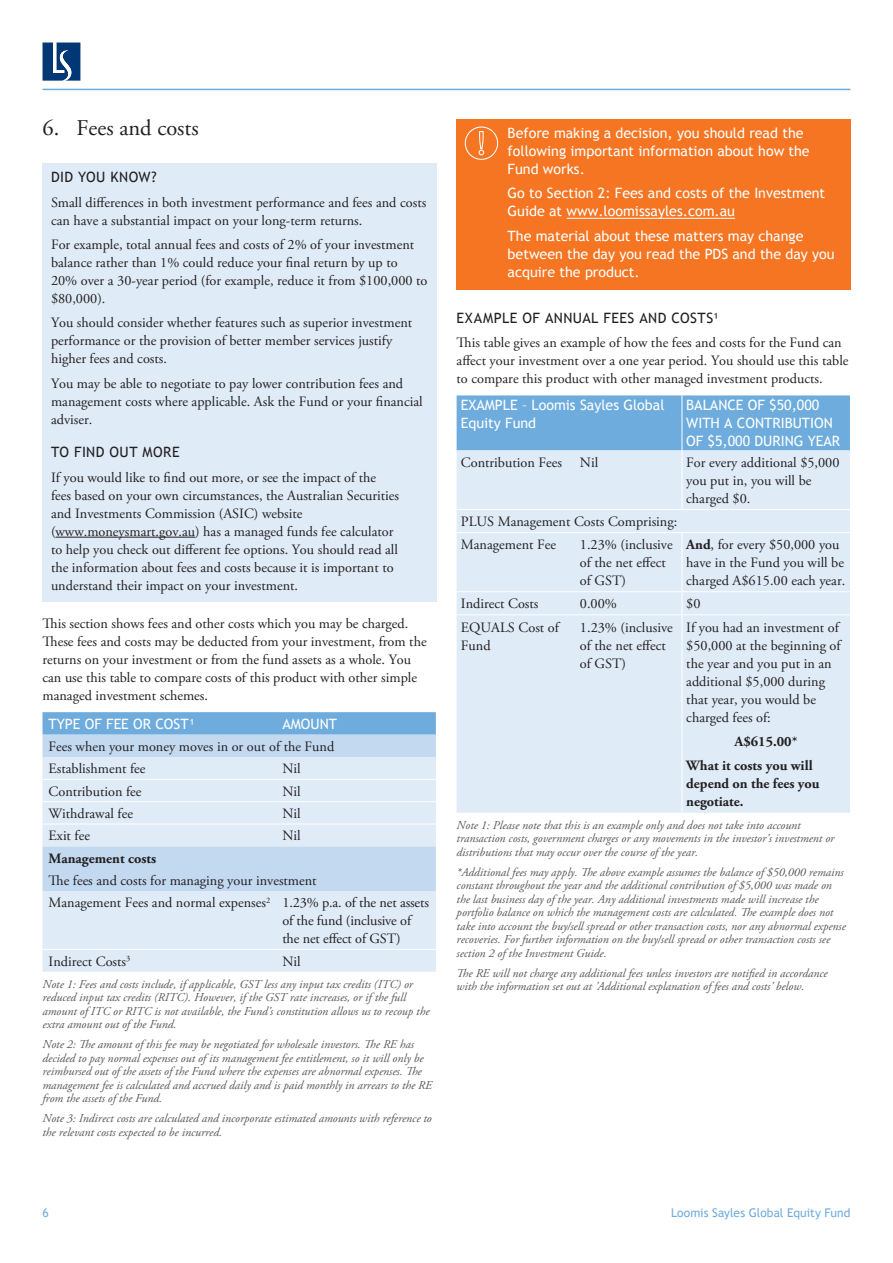
<style>
.page{position:relative;width:893px;height:1263px;background:#fff}
.page>*{position:absolute;margin:0;border:0;box-sizing:border-box;transform-origin:0 0}
.t1{font:22.5px "Adobe Garamond Pro";color:#231f20}
.t2{font:14.25px/18px "Adobe Garamond Pro";color:#231f20}
.t3{font:14.25px/18px "Trebuchet MS";color:#fff}
.t4{font:700 14.25px/24.5px "Adobe Garamond Pro";color:#231f20}
.t5{font:14.25px "Trebuchet MS";letter-spacing:.03em;color:#231f20}
.t6{font:italic 12px/13.5px "Adobe Garamond Pro";color:#57585a}
.t7{font:12px "Trebuchet MS";letter-spacing:.005em;color:#6eacdd}
.s1{font-weight:700}
</style>
<div class="page">
<hr style="left:43px;top:89px;width:807px;height:1px;background:#6eacdd">
<svg style="left:43px;top:43px;width:37px;height:38px"></svg>
<div style="left:43px;top:163px;width:394px;height:438px;background:#dfebf7"></div>
<hr style="left:56px;top:537px;width:139px;height:1px;background:#231f20">
<svg style="left:43px;top:712px;width:393px;height:23px;background:#71addd"></svg>
<div style="left:43px;top:735px;width:393px;height:22px;background:#c2d9f0"></div>
<svg style="left:43px;top:757px;width:393px;height:215px;background:#d9e7f5"></svg>
<hr style="left:43px;top:779px;width:233px;height:1px;background:#fff">
<hr style="left:276px;top:779px;width:160px;height:1px;background:#fff">
<hr style="left:43px;top:801px;width:233px;height:1px;background:#fff">
<hr style="left:276px;top:801px;width:160px;height:1px;background:#fff">
<hr style="left:43px;top:824px;width:233px;height:1px;background:#fff">
<hr style="left:276px;top:824px;width:160px;height:1px;background:#fff">
<hr style="left:43px;top:949px;width:233px;height:1px;background:#fff">
<hr style="left:276px;top:949px;width:160px;height:1px;background:#fff">
<div style="left:457px;top:119px;width:394px;height:170px;background:#f57523"></div>
<hr style="left:567px;top:218px;width:168px;height:1px;background:#fff">
<div style="left:457px;top:395px;width:393px;height:55px;background:#6eacdd"></div>
<div style="left:457px;top:450px;width:393px;height:363px;background:#dfebf7"></div>
<hr style="left:457px;top:509px;width:119px;height:1px;background:#fff">
<hr style="left:576px;top:509px;width:106px;height:1px;background:#fff">
<hr style="left:682px;top:509px;width:168px;height:1px;background:#fff">
<hr style="left:457px;top:532px;width:119px;height:1px;background:#fff">
<hr style="left:576px;top:532px;width:106px;height:1px;background:#fff">
<hr style="left:682px;top:532px;width:168px;height:1px;background:#fff">
<hr style="left:457px;top:591px;width:119px;height:1px;background:#fff">
<hr style="left:576px;top:591px;width:106px;height:1px;background:#fff">
<hr style="left:682px;top:591px;width:168px;height:1px;background:#fff">
<hr style="left:457px;top:614px;width:119px;height:1px;background:#fff">
<hr style="left:576px;top:614px;width:106px;height:1px;background:#fff">
<hr style="left:682px;top:614px;width:168px;height:1px;background:#fff">
<hr style="left:682px;top:395px;width:1px;height:55px;background:#fff">
<hr style="left:682px;top:450px;width:1px;height:59px;background:#fff">
<hr style="left:682px;top:533px;width:1px;height:58px;background:#fff">
<svg style="left:682px;top:592px;width:1px;height:22px"></svg>
<hr style="left:682px;top:615px;width:1px;height:198px;background:#fff">
<div style="left:465px;top:126px;width:33px;height:34px;border:1px solid #fff;border-radius:50%"></div>
<svg style="left:478px;top:131px;width:7px;height:25px"></svg>
<h1 class="t1" style="left:43px;top:115px;width:158px">6. Fees and costs</h1>
<p class="t5" style="left:51px;top:169px;width:107px">DID YOU KNOW?</p>
<p class="t2" style="left:51px;top:194px;width:377px">Small differences in both investment performance and fees and costs can have a substantial impact on your long-term returns.</p>
<p class="t2" style="left:51px;top:236px;width:378px">For example, total annual fees and costs of 2% of your investment balance rather than 1% could reduce your final return by up to 20% over a 30-year period (for example, reduce it from $100,000 to $80,000).</p>
<p class="t2" style="left:51px;top:314px;width:363px">You should consider whether features such as superior investment performance or the provision of better member services justify higher fees and costs.</p>
<p class="t2" style="left:51px;top:375px;width:373px">You may be able to negotiate to pay lower contribution fees and management costs where applicable. Ask the Fund or your financial adviser.</p>
<p class="t5" style="left:51px;top:444px;width:130px">TO FIND OUT MORE</p>
<p class="t2" style="left:51px;top:469px;width:350px">If you would like to find out more, or see the impact of the fees based on your own circumstances, the Australian Securities and Investments Commission (ASIC) website (www.moneysmart.gov.au) has a managed funds fee calculator to help you check out different fee options. You should read all the information about fees and costs because it is important to understand their impact on your investment.</p>
<p class="t2" style="left:43px;top:615px;width:386px">This section shows fees and other costs which you may be charged.<br>These fees and costs may be deducted from your investment, from the returns on your investment or from the fund assets as a whole. You can use this table to compare costs of this product with other simple managed investment schemes.</p>
<p class="t3" style="left:49px;top:715px;width:148px">TYPE OF FEE OR COST¹</p>
<p class="t3" style="left:282px;top:715px;width:56px">AMOUNT</p>
<p class="t2" style="left:49px;top:736px;width:287px;line-height:22.4px">Fees when your money moves in or out of the Fund<br>Establishment fee</p>
<p class="t2" style="left:282px;top:760px;width:20px">Nil</p>
<p class="t2" style="left:49px;top:783px;width:94px">Contribution fee</p>
<p class="t2" style="left:282px;top:783px;width:20px">Nil</p>
<p class="t2" style="left:49px;top:805px;width:86px">Withdrawal fee</p>
<p class="t2" style="left:282px;top:805px;width:20px">Nil</p>
<p class="t2" style="left:49px;top:827px;width:43px">Exit fee</p>
<p class="t2" style="left:282px;top:827px;width:20px">Nil</p>
<p class="t4" style="left:49px;top:846px;width:109px">Management costs</p>
<p class="t2" style="left:49px;top:870px;width:382px;line-height:22.4px">The fees and costs for managing your investment<br>Management Fees and normal expenses<sup>2</sup> 1.23% p.a. of the net assets</p>
<p class="t2" style="left:282px;top:912px;width:130px">of the fund (inclusive of the net effect of GST)</p>
<p class="t2" style="left:49px;top:953px;width:83px">Indirect Costs<sup>3</sup></p>
<p class="t2" style="left:282px;top:953px;width:20px">Nil</p>
<p class="t6" style="left:43px;top:977px;width:388px">Note 1: Fees and costs include, if applicable, GST less any input tax credits (ITC) or reduced input tax credits (RITC). However, if the GST rate increases, or if the full amount of ITC or RITC is not available, the Fund’s constitution allows us to recoup the extra amount out of the Fund.</p>
<p class="t6" style="left:43px;top:1038px;width:391px">Note 2: The amount of this fee may be negotiated for wholesale investors. The RE has decided to pay normal expenses out of its management fee entitlement, so it will only be reimbursed out of the assets of the Fund where the expenses are abnormal expenses. The management fee is calculated and accrued daily and is paid monthly in arrears to the RE from the assets of the Fund.</p>
<p class="t6" style="left:43px;top:1112px;width:391px">Note 3: Indirect costs are calculated and incorporate estimated amounts with reference to the relevant costs expected to be incurred.</p>
<p class="t3" style="left:508px;top:124px;width:304px">Before making a decision, you should read the following important information about how the<br>Fund works.</p>
<p class="t3" style="left:508px;top:185px;width:319px">Go to Section 2: Fees and costs of the Investment<br>Guide at www.loomissayles.com.au</p>
<p class="t3" style="left:508px;top:227px;width:328px">The material about these matters may change between the day you read the PDS and the day you acquire the product.</p>
<p class="t5" style="left:457px;top:309px;width:264px">EXAMPLE OF ANNUAL FEES AND COSTS¹</p>
<p class="t2" style="left:457px;top:334px;width:393px">This table gives an example of how the fees and costs for the Fund can affect your investment over a one year period. You should use this table to compare this product with other managed investment products.</p>
<p class="t3" style="left:461px;top:396px;width:205px">EXAMPLE – Loomis Sayles Global<br>Equity Fund</p>
<p class="t3" style="left:686px;top:396px;width:155px">BALANCE OF $50,000<br>WITH A CONTRIBUTION<br>OF $5,000 DURING YEAR</p>
<p class="t2" style="left:461px;top:454px;width:103px">Contribution Fees</p>
<p class="t2" style="left:580px;top:454px;width:20px">Nil</p>
<p class="t2" style="left:686px;top:454px;width:155px">For every additional $5,000 you put in, you will be charged $0.</p>
<p class="t2" style="left:461px;top:511px;width:218px;line-height:23.1px">PLUS Management Costs Comprising:<br>Management Fee</p>
<p class="t2" style="left:580px;top:536px;width:94px">1.23% (inclusive of the net effect of GST)</p>
<p class="t2" style="left:686px;top:536px;width:161px"><span class="s1">And</span>, for every $50,000 you have in the Fund you will be charged A$615.00 each year.</p>
<p class="t2" style="left:461px;top:595px;width:79px">Indirect Costs</p>
<p class="t2" style="left:580px;top:595px;width:38px">0.00%</p>
<p class="t2" style="left:686px;top:595px;width:16px">$0</p>
<p class="t2" style="left:461px;top:618px;width:100px">EQUALS Cost of<br>Fund</p>
<p class="t2" style="left:580px;top:618px;width:94px">1.23% (inclusive of the net effect of GST)</p>
<p class="t2" style="left:686px;top:618px;width:156px">If you had an investment of $50,000 at the beginning of the year and you put in an additional $5,000 during that year, you would be charged fees of:</p>
<p class="t4" style="left:686px;top:729px;width:128px;text-indent:48px">A$615.00*<br>What it costs you will</p>
<p class="t4" style="left:686px;top:775px;width:135px;line-height:18px">depend on the fees you negotiate.</p>
<p class="t6" style="left:457px;top:818px;width:379px">Note 1: Please note that this is an example only and does not take into account transaction costs, government charges or any movements in the investor’s investment or distributions that may occur over the course of the year.</p>
<p class="t6" style="left:457px;top:865px;width:391px">*Additional fees may apply. The above example assumes the balance of $50,000 remains constant throughout the year and the additional contribution of $5,000 was made on the last business day of the year. Any additional investments made will increase the portfolio balance on which the management costs are calculated. The example does not take into account the buy/sell spread or other transaction costs, nor any abnormal expense recoveries. For further information on the buy/sell spread or other transaction costs see section 2 of the Investment Guide.</p>
<p class="t6" style="left:457px;top:966px;width:373px">The RE will not charge any additional fees unless investors are notified in accordance with the information set out at ’Additional explanation of fees and costs’ below.</p>
<p class="t7" style="left:43px;top:1205px;width:8px">6</p>
<p class="t7" style="left:671px;top:1205px;width:181px">Loomis Sayles Global Equity Fund</p>
</div>
